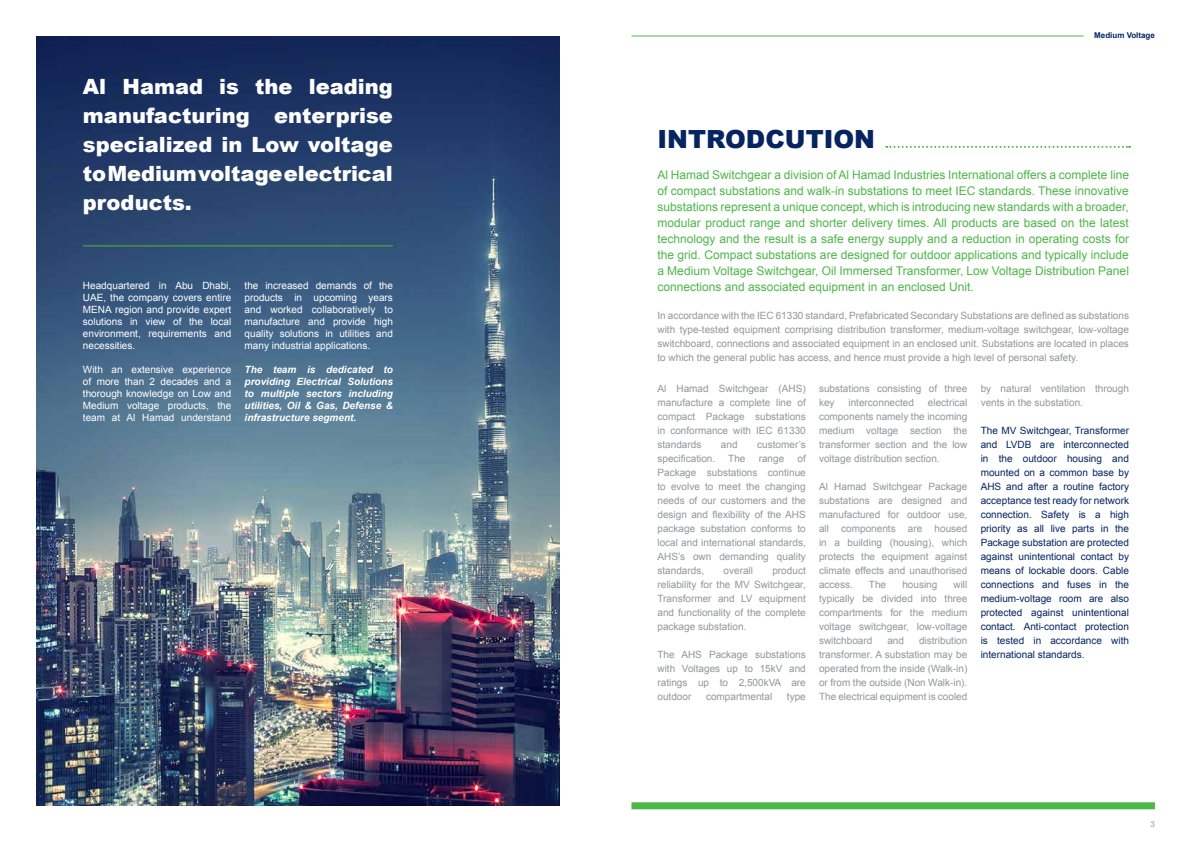
<style>
.page{position:relative;width:1191px;height:842px;background:#fff}
.page>*{position:absolute;margin:0;border:0;box-sizing:border-box;transform-origin:0 0}
.t1{font:900 25px "Arial";color:#052460}
.t2{font:900 21px/29px "Arial";letter-spacing:-.005em;color:#fff;text-align:justify}
.t3{font:12px/16px "Arial";color:#4db748;text-align:justify}
.t4{font:10px/14px "Arial";color:#939598;text-align:justify}
.t5{font:10px/14px "Arial";color:#052460;text-align:justify}
.t6{font:10px/12px "Arial";color:#fff;text-align:justify}
.t7{font:italic 700 10px/12px "Arial";color:#fff;text-align:justify}
.t8{font:700 8px "Arial";color:#052460}
.t9{font:8px "Arial";color:#939598}
</style>
<div class="page">
<img style="left:36px;top:36px;width:523px;height:770px">
<hr style="left:83px;top:245px;width:310px;height:1px;background:#4db748">
<svg style="left:886px;top:146px;width:244px;height:2px"></svg>
<div style="left:631px;top:802px;width:523px;height:7px;background:#4db748"></div>
<hr style="left:631px;top:36px;width:452px;height:1px;background:#4db748">
<h2 class="t2" style="left:83px;top:71px;width:311px">Al Hamad is the leading manufacturing enterprise specialized in Low voltage to Medium voltage electrical products.</h2>
<p class="t6" style="left:83px;top:280px;width:150px">Headquartered in Abu Dhabi, UAE, the company covers entire MENA region and provide expert solutions in view of the local environment, requirements and necessities.</p>
<p class="t6" style="left:83px;top:364px;width:150px">With an extensive experience of more than 2 decades and a thorough knowledge on Low and Medium voltage products, the team at Al Hamad understand</p>
<p class="t6" style="left:244px;top:280px;width:150px">the increased demands of the products in upcoming years and worked collaboratively to manufacture and provide high quality solutions in utilities and many industrial applications.</p>
<p class="t7" style="left:244px;top:364px;width:150px">The team is dedicated to providing Electrical Solutions to multiple sectors including utilities, Oil &amp; Gas, Defense &amp; infrastructure segment.</p>
<p class="t8" style="left:1094px;top:30px;width:62px">Medium Voltage</p>
<h1 class="t1" style="left:657px;top:121px;width:219px">INTRODCUTION</h1>
<p class="t3" style="left:657px;top:167px;width:473px">Al Hamad Switchgear a division of Al Hamad Industries International offers a complete line of compact substations and walk-in substations to meet IEC standards. These innovative substations represent a unique concept, which is introducing new standards with a broader, modular product range and shorter delivery times. All products are based on the latest technology and the result is a safe energy supply and a reduction in operating costs for the grid. Compact substations are designed for outdoor applications and typically include a Medium Voltage Switchgear, Oil Immersed Transformer, Low Voltage Distribution Panel connections and associated equipment in an enclosed Unit.</p>
<p class="t4" style="left:657px;top:308px;width:473px">In accordance with the IEC 61330 standard, Prefabricated Secondary Substations are defined as substations with type-tested equipment comprising distribution transformer, medium-voltage switchgear, low-voltage switchboard, connections and associated equipment in an enclosed unit. Substations are located in places to which the general public has access, and hence must provide a high level of personal safety.</p>
<p class="t4" style="left:657px;top:382px;width:150px">Al Hamad Switchgear (AHS) manufacture a complete line of compact Package substations in conformance with IEC 61330 standards</p>
<p class="t4" style="left:819px;top:382px;width:150px">substations consisting of three key</p>
<p class="t4" style="left:980px;top:382px;width:150px">by natural ventilation through vents in the substation.</p>
<p class="t5" style="left:980px;top:424px;width:150px">The MV Switchgear, Transformer and LVDB are interconnected in the outdoor housing and mounted on a common base by AHS and after a routine factory acceptance test ready for network connection. Safety is a high priority as all live parts in the Package substation are protected against unintentional contact by means of lockable doors. Cable connections and fuses in the medium-voltage room are also protected against unintentional contact. Anti-contact protection is tested in accordance with international standards.</p>
<p class="t4" style="left:819px;top:396px;width:150px;text-indent:109px">electrical components namely the incoming medium voltage section the transformer section and the low voltage distribution section.</p>
<p class="t4" style="left:819px;top:480px;width:150px">Al Hamad Switchgear Package substations are designed and manufactured for outdoor use, all components are housed in a building (housing), which protects the equipment against climate effects and unauthorised access.</p>
<p class="t4" style="left:848px;top:396px;width:67px">interconnected</p>
<p class="t4" style="left:721px;top:438px;width:18px">and</p>
<p class="t4" style="left:757px;top:438px;width:50px">customer’s</p>
<p class="t4" style="left:657px;top:452px;width:150px;text-indent:140px">of Package substations continue to evolve to meet the changing needs of our customers and the design and flexibility of the AHS package substation conforms to local and international standards, AHS’s own demanding quality standards,</p>
<p class="t4" style="left:657px;top:452px;width:59px">specification.</p>
<p class="t4" style="left:728px;top:452px;width:19px">The</p>
<p class="t4" style="left:758px;top:452px;width:27px">range</p>
<p class="t4" style="left:657px;top:564px;width:150px;text-indent:115px">product reliability for the MV Switchgear, Transformer and LV equipment and functionality of the complete package substation.</p>
<p class="t4" style="left:657px;top:648px;width:150px">The AHS Package substations with Voltages up to 15kV and ratings up to 2,500kVA are outdoor</p>
<p class="t4" style="left:723px;top:564px;width:31px">overall</p>
<p class="t4" style="left:819px;top:578px;width:150px;text-indent:134px">will typically be divided into three compartments for the medium voltage switchgear, low-voltage switchboard</p>
<p class="t4" style="left:869px;top:578px;width:19px">The</p>
<p class="t4" style="left:902px;top:578px;width:37px">housing</p>
<p class="t4" style="left:819px;top:634px;width:150px;text-indent:100px">distribution transformer. A substation may be operated from the inside (Walk-in) or from the outside (Non Walk-in).<br>The electrical equipment is cooled</p>
<p class="t4" style="left:887px;top:634px;width:18px">and</p>
<p class="t4" style="left:706px;top:690px;width:68px">compartmental</p>
<p class="t4" style="left:787px;top:690px;width:20px">type</p>
<p class="t9" style="left:1150px;top:819px;width:6px">3</p>
</div>
